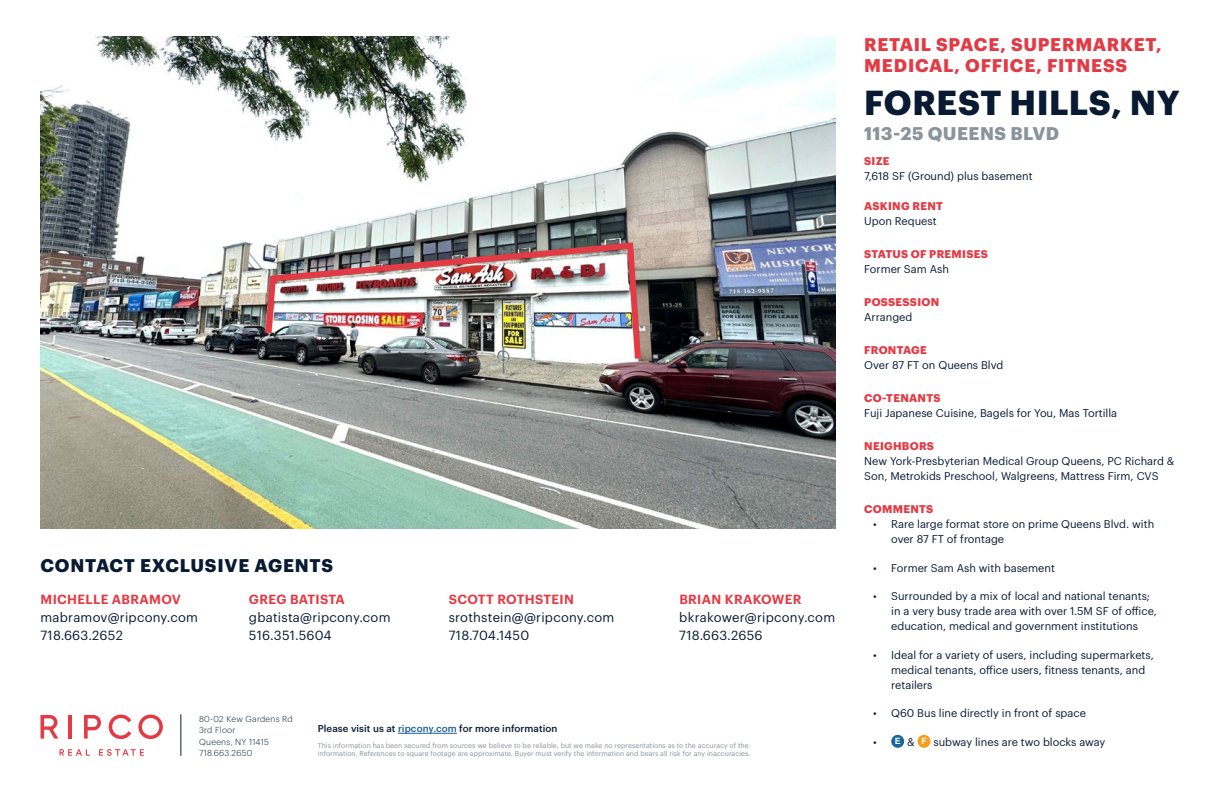
<style>
.page{position:relative;width:1224px;height:792px;background:#fff}
.page>*{position:absolute;margin:0;border:0;box-sizing:border-box;transform-origin:0 0}
.t1{font:700 34px "Graphik";letter-spacing:.015em;color:#081b33}
.t2{font:700 18px/21px "Graphik";letter-spacing:.035em;color:#e33b45}
.t3{font:700 18px "Graphik";letter-spacing:.045em;color:#081b33}
.t4{font:700 18px "Graphik";letter-spacing:.025em;color:#8a949d}
.t5{font:13px/18px "Graphik";letter-spacing:.02em;color:#081b33}
.t6{font:600 13px "Graphik";letter-spacing:.025em;color:#e33b45}
.t7{font:11px/15px "Graphik";color:#081b33}
.t8{font:700 11px "Graphik";letter-spacing:.025em;color:#e33b45}
.t9{font:500 9.8px "Graphik";letter-spacing:.01em;color:#081b33}
.t10{font:300 8.5px/11.5px "Graphik";letter-spacing:.03em;color:#081b33}
.t11{font:7px/8.5px "Graphik";color:#8a949d}
.s1{color:#175d9e}
.s2{font-family:"Helvetica";font-weight:700;font-size:8.6px;color:#fff}
</style>
<div class="page">
<img style="left:40px;top:36px;width:795px;height:492px">
<img style="left:262px;top:239px;width:382px;height:126px">
<div style="left:891px;top:735px;width:13px;height:13px;background:#18679c;border-radius:50%"></div>
<div style="left:918px;top:735px;width:13px;height:13px;background:#f89d1c;border-radius:50%"></div>
<hr style="left:181px;top:714px;width:1px;height:42px;background:#081b33">
<svg style="left:60px;top:749px;width:30px;height:7px"></svg>
<svg style="left:99px;top:749px;width:45px;height:7px"></svg>
<svg style="left:41px;top:715px;width:17px;height:24px"></svg>
<hr style="left:69px;top:715px;width:3px;height:24px;background:#e33b45">
<svg style="left:109px;top:715px;width:22px;height:24px"></svg>
<svg style="left:138px;top:715px;width:25px;height:24px"></svg>
<svg style="left:84px;top:715px;width:17px;height:24px"></svg>
<hr style="left:398px;top:733px;width:59px;height:1px;background:#175d9e">
<h2 class="t3" style="left:41px;top:552px;width:294px">CONTACT EXCLUSIVE AGENTS</h2>
<p class="t6" style="left:41px;top:590px;width:142px">MICHELLE ABRAMOV</p>
<p class="t5" style="left:40px;top:607px;width:159px">mabramov@ripcony.com<br>718.663.2652</p>
<p class="t6" style="left:249px;top:590px;width:98px">GREG BATISTA</p>
<p class="t5" style="left:249px;top:607px;width:143px">gbatista@ripcony.com<br>516.351.5604</p>
<p class="t6" style="left:449px;top:590px;width:127px">SCOTT ROTHSTEIN</p>
<p class="t5" style="left:449px;top:607px;width:167px">srothstein@@ripcony.com<br>718.704.1450</p>
<p class="t6" style="left:679px;top:590px;width:124px">BRIAN KRAKOWER</p>
<p class="t5" style="left:679px;top:607px;width:157px">bkrakower@ripcony.com<br>718.663.2656</p>
<p class="t10" style="left:199px;top:712px;width:95px">80-02 Kew Gardens Rd<br>3rd Floor<br>Queens, NY 11415<br>718.663.2650</p>
<p class="t9" style="left:318px;top:721px;width:241px">Please visit us at <span class="s1">ripcony.com</span> for more information</p>
<p class="t11" style="left:318px;top:740px;width:434px">This information has been secured from sources we believe to be reliable, but we make no representations as to the accuracy of the information. References to square footage are approximate. Buyer must verify the information and bears all risk for any inaccuracies.</p>
<h2 class="t2" style="left:864px;top:32px;width:299px">RETAIL SPACE, SUPERMARKET,<br>MEDICAL, OFFICE, FITNESS</h2>
<h1 class="t1" style="left:864px;top:77px;width:317px">FOREST HILLS, NY</h1>
<h2 class="t4" style="left:864px;top:119px;width:196px">113-25 QUEENS BLVD</h2>
<p class="t8" style="left:864px;top:153px;width:27px">SIZE</p>
<p class="t7" style="left:864px;top:168px;width:170px">7,618 SF (Ground) plus basement</p>
<p class="t8" style="left:864px;top:198px;width:80px">ASKING RENT</p>
<p class="t7" style="left:864px;top:213px;width:74px">Upon Request</p>
<p class="t8" style="left:864px;top:246px;width:125px">STATUS OF PREMISES</p>
<p class="t7" style="left:864px;top:261px;width:86px">Former Sam Ash</p>
<p class="t8" style="left:864px;top:294px;width:77px">POSSESSION</p>
<p class="t7" style="left:864px;top:309px;width:50px">Arranged</p>
<p class="t8" style="left:864px;top:342px;width:64px">FRONTAGE</p>
<p class="t7" style="left:864px;top:357px;width:141px">Over 87 FT on Queens Blvd</p>
<p class="t8" style="left:864px;top:390px;width:78px">CO-TENANTS</p>
<p class="t7" style="left:864px;top:405px;width:254px">Fuji Japanese Cuisine, Bagels for You, Mas Tortilla</p>
<p class="t8" style="left:864px;top:438px;width:71px">NEIGHBORS</p>
<p class="t7" style="left:864px;top:453px;width:312px">New York-Presbyterian Medical Group Queens, PC Richard &amp;<br>Son, Metrokids Preschool, Walgreens, Mattress Firm, CVS</p>
<p class="t8" style="left:864px;top:501px;width:71px">COMMENTS</p>
<p class="t7" style="left:891px;top:516px;width:265px;text-indent:-18px">• Rare large format store on prime Queens Blvd. with over 87 FT of frontage</p>
<p class="t7" style="left:873px;top:559px;width:183px">• Former Sam Ash with basement</p>
<p class="t7" style="left:891px;top:588px;width:267px;text-indent:-18px">• Surrounded by a mix of local and national tenants; in a very busy trade area with over 1.5M SF of office, education, medical and government institutions</p>
<p class="t7" style="left:891px;top:646px;width:264px;text-indent:-18px">• Ideal for a variety of users, including supermarkets, medical tenants, office users, fitness tenants, and retailers</p>
<p class="t7" style="left:873px;top:705px;width:214px">• Q60 Bus line directly in front of space</p>
<p class="t7" style="left:873px;top:733px;width:234px">• <span class="s2">E</span> &amp; <span class="s2">F</span> subway lines are two blocks away</p>
</div>
